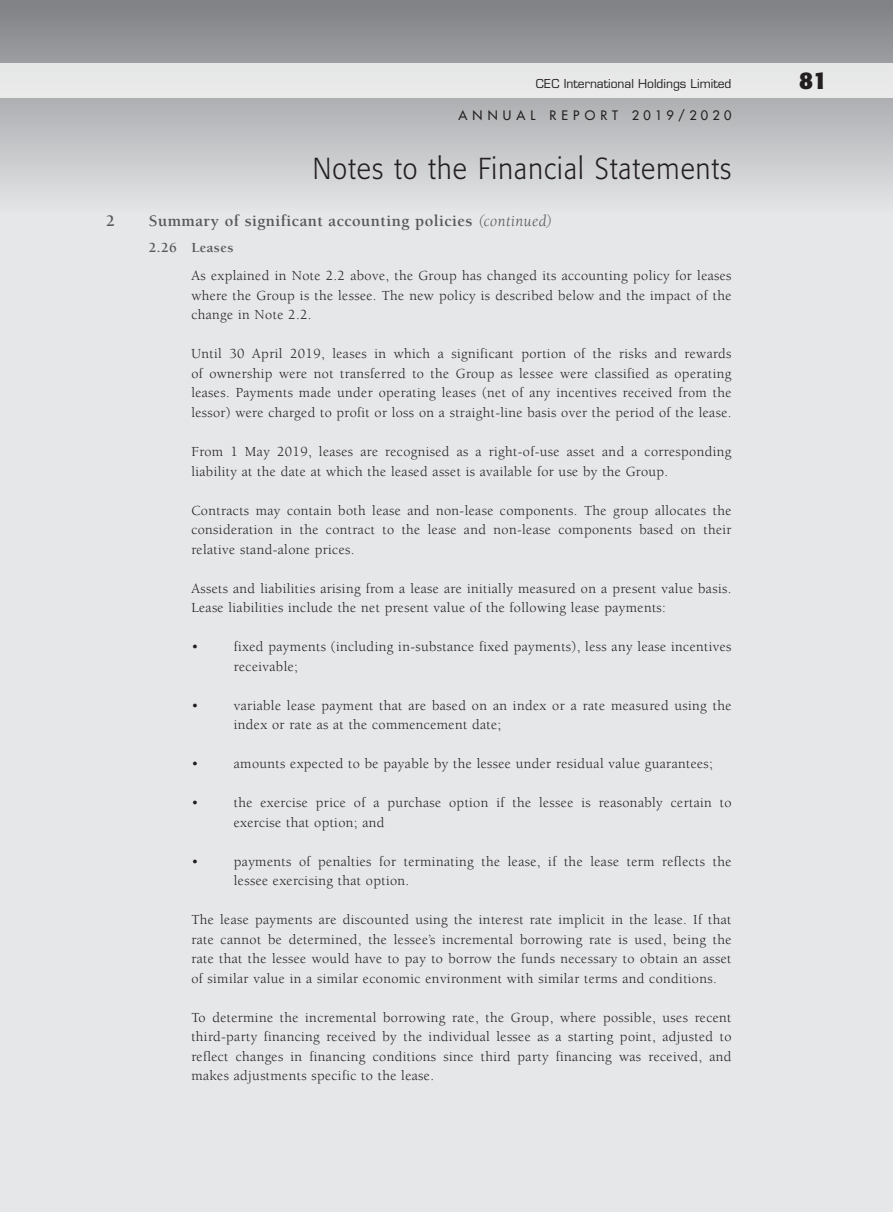
<style>
.page{position:relative;width:893px;height:1212px;background:#e6e7e9}
.page>*{position:absolute;margin:0;border:0;box-sizing:border-box;transform-origin:0 0}
.t1{font:300 30px "Formata";letter-spacing:.045em;color:#231f20;scale:.9 1}
.t2{font:700 24px "Formata";color:#231f20}
._01_H1{font:700 16.5px "Berkeley Std";letter-spacing:.025em;color:#57585a}
._00_txt{font:14.25px/19.5px "Berkeley Std";letter-spacing:.025em;color:#231f20}
._02_H2{font:700 14.25px "Berkeley Std";letter-spacing:.025em;color:#57585a}
.t3{font:500 12.75px "Futura Std";letter-spacing:.4em;color:#231f20}
.t4{font:12px "Eurostile LT Std";color:#231f20}
.s1{font-weight:400;font-style:italic}
</style>
<div class="page">
<svg style="left:0;top:0;width:893px;height:193px;background:#aeafb2"></svg>
<div style="left:0;top:64px;width:893px;height:34px;background:#e8e8e9"></div>
<p class="t4" style="left:536px;top:77px;width:197px">CEC International Holdings Limited</p>
<h2 class="t2" style="left:799px;top:66px;width:29px">81</h2>
<p class="t3" style="left:459px;top:108px;width:274px">ANNUAL REPORT 2019/2020</p>
<h1 class="t1" style="left:313px;top:151px;width:467px">Notes to the Financial Statements</h1>
<p class="_01_H1" style="left:106px;top:212px;width:10px">2</p>
<p class="_01_H1" style="left:149px;top:212px;width:405px">Summary of significant accounting policies <span class="s1">(continued)</span></p>
<p class="_02_H2" style="left:149px;top:240px;width:86px">2.26 Leases</p>
<p class="_00_txt" style="left:191px;top:266px;width:542px;text-align:justify">As explained in Note 2.2 above, the Group has changed its accounting policy for leases where the Group is the lessee. The new policy is described below and the impact of the change in Note 2.2.</p>
<p class="_00_txt" style="left:191px;top:344px;width:542px;text-align:justify">Until 30 April 2019, leases in which a significant portion of the risks and rewards of ownership were not transferred to the Group as lessee were classified as operating leases. Payments made under operating leases (net of any incentives received from the lessor) were charged to profit or loss on a straight-line basis over the period of the lease.</p>
<p class="_00_txt" style="left:191px;top:442px;width:542px">From 1 May 2019, leases are recognised as a right-of-use asset and a corresponding liability at the date at which the leased asset is available for use by the Group.</p>
<p class="_00_txt" style="left:191px;top:500px;width:542px;text-align:justify">Contracts may contain both lease and non-lease components. The group allocates the consideration in the contract to the lease and non-lease components based on their relative stand-alone prices.</p>
<p class="_00_txt" style="left:191px;top:578px;width:542px">Assets and liabilities arising from a lease are initially measured on a present value basis.<br>Lease liabilities include the net present value of the following lease payments:</p>
<p class="_00_txt" style="left:191px;top:637px;width:9px">•</p>
<p class="_00_txt" style="left:234px;top:637px;width:499px">fixed payments (including in-substance fixed payments), less any lease incentives receivable;</p>
<p class="_00_txt" style="left:191px;top:695px;width:9px">•</p>
<p class="_00_txt" style="left:234px;top:695px;width:499px">variable lease payment that are based on an index or a rate measured using the index or rate as at the commencement date;</p>
<p class="_00_txt" style="left:191px;top:754px;width:9px">•</p>
<p class="_00_txt" style="left:234px;top:754px;width:481px">amounts expected to be payable by the lessee under residual value guarantees;</p>
<p class="_00_txt" style="left:191px;top:793px;width:9px">•</p>
<p class="_00_txt" style="left:234px;top:793px;width:499px">the exercise price of a purchase option if the lessee is reasonably certain to exercise that option; and</p>
<p class="_00_txt" style="left:191px;top:851px;width:9px">•</p>
<p class="_00_txt" style="left:234px;top:851px;width:499px">payments of penalties for terminating the lease, if the lease term reflects the lessee exercising that option.</p>
<p class="_00_txt" style="left:191px;top:910px;width:542px;text-align:justify">The lease payments are discounted using the interest rate implicit in the lease. If that rate cannot be determined, the lessee’s incremental borrowing rate is used, being the rate that the lessee would have to pay to borrow the funds necessary to obtain an asset of similar value in a similar economic environment with similar terms and conditions.</p>
<p class="_00_txt" style="left:191px;top:1007px;width:542px;text-align:justify">To determine the incremental borrowing rate, the Group, where possible, uses recent third-party financing received by the individual lessee as a starting point, adjusted to reflect changes in financing conditions since third party financing was received, and makes adjustments specific to the lease.</p>
</div>
